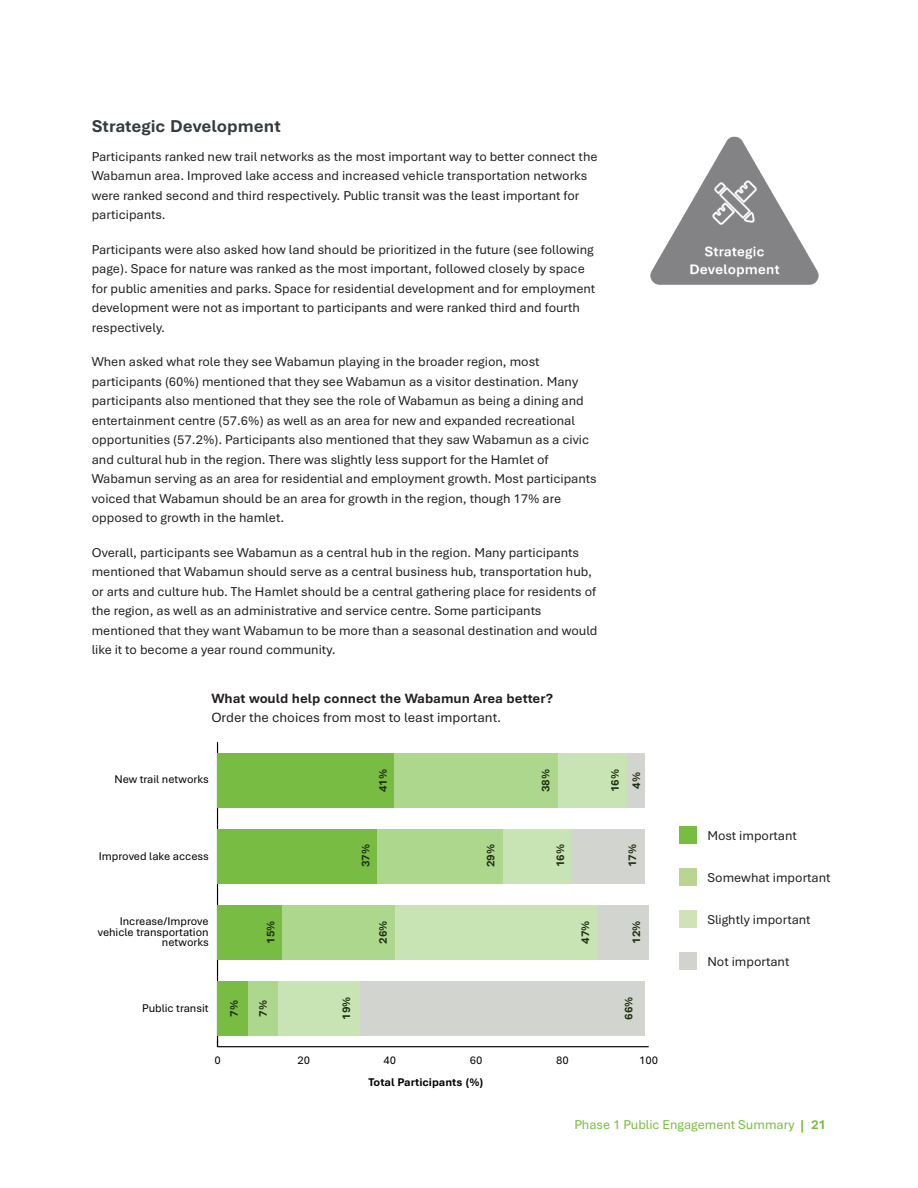
<style>
.page{position:relative;width:918px;height:1188px;background:#fff}
.page>*{position:absolute;margin:0;border:0;box-sizing:border-box;transform-origin:0 0}
._4_Header{font:700 18px "Bierstadt";color:#353b40}
._5_Header{font:700 14.1px/18.8px "Bierstadt";color:#231f20}
.Body{font:13.5px/19.5px "Bierstadt";color:#231f20}
.t1{font:13.5px "Bierstadt";color:#79bd42}
.t2{font:11.7px/10.5px "Bierstadt";color:#000;text-align:right}
.t3{font:700 11.7px/21.3px "Bierstadt";color:#1e2f11}
.t4{font:700 11.7px "Bierstadt";color:#000}
.s1{font-weight:400}
.s2{font-weight:700}
</style>
<div class="page">
<hr style="left:218px;top:1046px;width:431px;height:1px;background:#000">
<hr style="left:217px;top:742px;width:1px;height:305px;background:#000">
<div style="left:627px;top:753px;width:17px;height:55px;background:#d2d5cf"></div>
<div style="left:571px;top:829px;width:73px;height:55px;background:#d2d5cf"></div>
<div style="left:597px;top:905px;width:52px;height:55px;background:#d2d5cf"></div>
<div style="left:360px;top:981px;width:284px;height:55px;background:#d2d5cf"></div>
<div style="left:558px;top:753px;width:69px;height:55px;background:#c9e4b4"></div>
<div style="left:502px;top:829px;width:69px;height:55px;background:#c9e4b4"></div>
<div style="left:394px;top:905px;width:203px;height:55px;background:#c9e4b4"></div>
<div style="left:278px;top:981px;width:82px;height:55px;background:#c9e4b4"></div>
<div style="left:394px;top:753px;width:164px;height:55px;background:#aed78e"></div>
<div style="left:377px;top:829px;width:125px;height:55px;background:#aed78e"></div>
<div style="left:282px;top:905px;width:112px;height:55px;background:#aed78e"></div>
<div style="left:248px;top:981px;width:30px;height:55px;background:#aed78e"></div>
<div style="left:218px;top:753px;width:176px;height:55px;background:#79bc43"></div>
<div style="left:218px;top:829px;width:159px;height:55px;background:#79bc43"></div>
<div style="left:218px;top:905px;width:64px;height:55px;background:#79bc43"></div>
<div style="left:218px;top:981px;width:30px;height:55px;background:#79bc43"></div>
<img style="left:650px;top:136px;width:169px;height:149px">
<div style="left:679px;top:910px;width:18px;height:18px;background:#d0e3b4"></div>
<div style="left:679px;top:868px;width:18px;height:18px;background:#b9d591"></div>
<div style="left:679px;top:826px;width:18px;height:18px;background:#78bd42"></div>
<div style="left:679px;top:952px;width:18px;height:18px;background:#d1d3ce"></div>
<p class="_4_Header" style="left:92px;top:116px;width:191px">Strategic Development</p>
<p class="Body" style="left:92px;top:147px;width:507px">Participants ranked new trail networks as the most important way to better connect the Wabamun area. Improved lake access and increased vehicle transportation networks were ranked second and third respectively. Public transit was the least important for participants.</p>
<p class="Body" style="left:92px;top:240px;width:505px">Participants were also asked how land should be prioritized in the future (see following page). Space for nature was ranked as the most important, followed closely by space for public amenities and parks. Space for residential development and for employment development were not as important to participants and were ranked third and fourth respectively.</p>
<p class="Body" style="left:92px;top:352px;width:506px">When asked what role they see Wabamun playing in the broader region, most participants (60%) mentioned that they see Wabamun as a visitor destination. Many participants also mentioned that they see the role of Wabamun as being a dining and entertainment centre (57.6%) as well as an area for new and expanded recreational opportunities (57.2%). Participants also mentioned that they saw Wabamun as a civic and cultural hub in the region. There was slightly less support for the Hamlet of Wabamun serving as an area for residential and employment growth. Most participants voiced that Wabamun should be an area for growth in the region, though 17% are opposed to growth in the hamlet.</p>
<p class="Body" style="left:92px;top:543px;width:507px">Overall, participants see Wabamun as a central hub in the region. Many participants mentioned that Wabamun should serve as a central business hub, transportation hub, or arts and culture hub. The Hamlet should be a central gathering place for residents of the region, as well as an administrative and service centre. Some participants mentioned that they want Wabamun to be more than a seasonal destination and would like it to become a year round community.</p>
<p class="_5_Header" style="left:211px;top:690px;width:343px">What would help connect the Wabamun Area better?<br><span class="s1">Order the choices from most to least important.</span></p>
<p class="t2" style="left:114px;top:774px;width:96px">New trail networks</p>
<p class="t2" style="left:99px;top:851px;width:111px">Improved lake access</p>
<p class="t2" style="left:98px;top:917px;width:112px">Increase/Improve vehicle transportation networks</p>
<p class="t2" style="left:142px;top:1003px;width:68px">Public transit</p>
<p class="t3" style="left:373px;top:792px;width:25px;rotate:-90deg">41%</p>
<p class="t3" style="left:535px;top:792px;width:25px;rotate:-90deg">38%</p>
<p class="t3" style="left:605px;top:792px;width:25px;rotate:-90deg">16%<br>4%</p>
<p class="t3" style="left:355px;top:867px;width:25px;rotate:-90deg">37%</p>
<p class="t3" style="left:480px;top:867px;width:25px;rotate:-90deg">29%</p>
<p class="t3" style="left:550px;top:867px;width:25px;rotate:-90deg">16%</p>
<p class="t3" style="left:622px;top:867px;width:25px;rotate:-90deg">17%</p>
<p class="t3" style="left:260px;top:944px;width:25px;rotate:-90deg">15%</p>
<p class="t3" style="left:373px;top:944px;width:25px;rotate:-90deg">26%</p>
<p class="t3" style="left:575px;top:944px;width:25px;rotate:-90deg">47%</p>
<p class="t3" style="left:626px;top:944px;width:25px;rotate:-90deg">12%</p>
<p class="t3" style="left:224px;top:1017px;width:18px;rotate:-90deg">7%</p>
<p class="t3" style="left:253px;top:1017px;width:18px;rotate:-90deg">7%</p>
<p class="t3" style="left:336px;top:1020px;width:25px;rotate:-90deg">19%</p>
<p class="t3" style="left:618px;top:1020px;width:25px;rotate:-90deg">66%</p>
<p class="t2" style="left:214px;top:1055px;width:8px">0</p>
<p class="t2" style="left:297px;top:1055px;width:14px">20</p>
<p class="t2" style="left:384px;top:1055px;width:14px">40</p>
<p class="t2" style="left:470px;top:1055px;width:14px">60</p>
<p class="t2" style="left:556px;top:1055px;width:14px">80</p>
<p class="t2" style="left:639px;top:1055px;width:21px">100</p>
<p class="t4" style="left:368px;top:1076px;width:117px">Total Participants (%)</p>
<p class="Body" style="left:707px;top:826px;width:91px">Most important</p>
<p class="Body" style="left:707px;top:868px;width:125px">Somewhat important</p>
<p class="Body" style="left:707px;top:910px;width:105px">Slightly important</p>
<p class="Body" style="left:707px;top:952px;width:84px">Not important</p>
<p class="t1" style="left:574px;top:1117px;width:253px">Phase 1 Public Engagement Summary <span class="s2">| 21</span></p>
</div>
